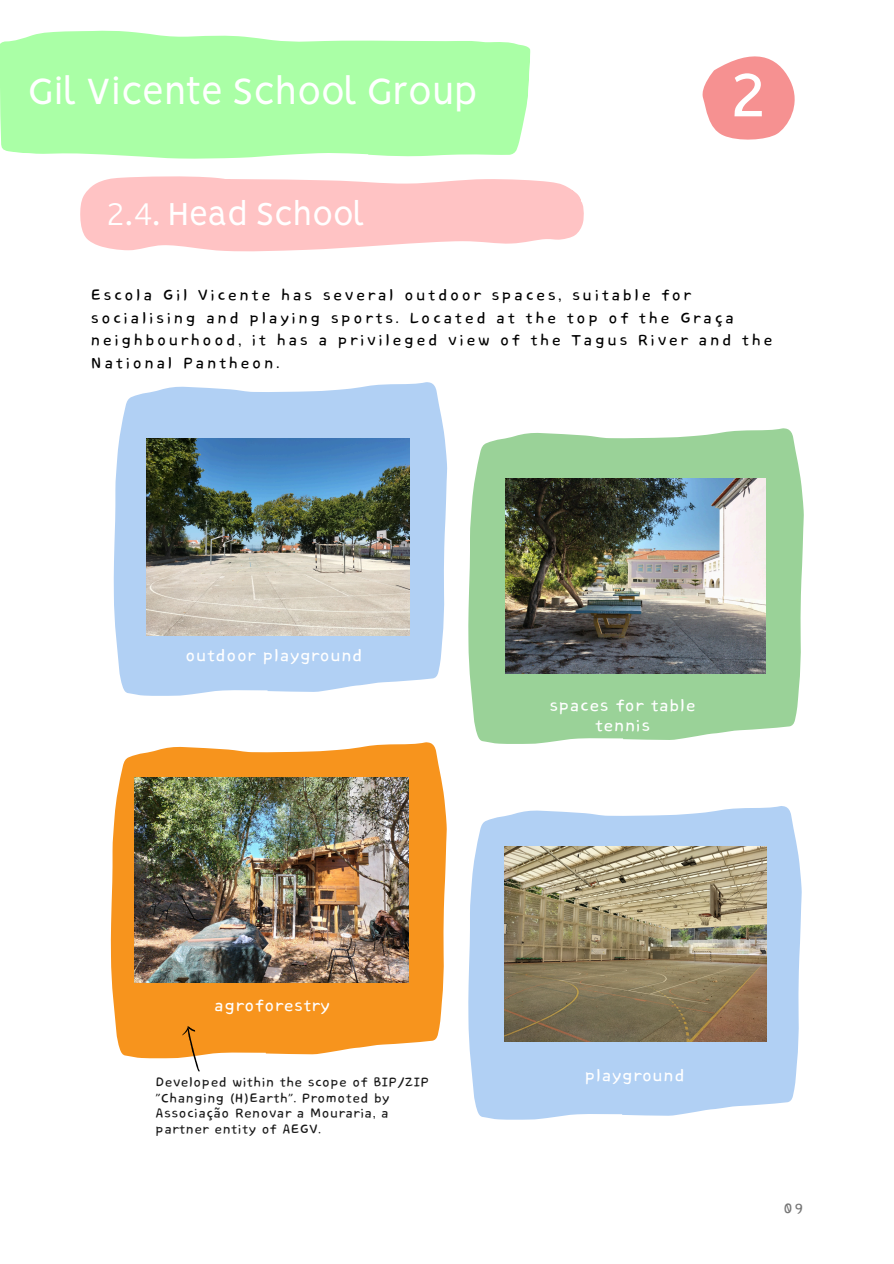
<style>
.page{position:relative;width:894px;height:1264px;background:#fff}
.page>*{position:absolute;margin:0;border:0;box-sizing:border-box;transform-origin:0 0}
.t1{font:78.45px "RTL Sondos Bold";color:#fff}
.t2{font:45.75px "RTL Sondos Regular";color:#fff}
.t3{font:39.75px "RTL Sondos Regular";color:#fff}
.t4{font:21.15px/20.2px "Core Bandi Face";color:#fff;text-align:center}
.t5{font:19.5px/22.5px "Core Bandi Face";letter-spacing:.1em;color:#000}
.t6{font:18px "Core Bandi Face";color:#767676}
.t7{font:16.5px/15.8px "Core Bandi Face";color:#181818}
</style>
<div class="page">
<svg style="left:80px;top:180px;width:504px;height:71px;background:#ffc8c9"></svg>
<svg style="left:0;top:30px;width:531px;height:151px;fill:#aaffa6"></svg>
<svg style="left:702px;top:56px;width:93px;height:84px"></svg>
<svg style="left:111px;top:742px;width:336px;height:316px;background:#f7a23c"></svg>
<img style="left:134px;top:777px;width:274px;height:205px">
<svg style="left:468px;top:806px;width:333px;height:313px;background:#b9d4f3"></svg>
<img style="left:504px;top:846px;width:262px;height:195px">
<svg style="left:114px;top:382px;width:333px;height:314px;background:#b9d4f3"></svg>
<img style="left:147px;top:439px;width:262px;height:196px">
<svg style="left:468px;top:428px;width:335px;height:316px;background:#a6d6a4"></svg>
<img style="left:505px;top:478px;width:260px;height:195px">
<svg style="left:180px;top:1024px;width:21px;height:48px"></svg>
<p class="t2" style="left:28px;top:59px;width:451px">Gil Vicente School Group</p>
<p class="t3" style="left:106px;top:185px;width:260px">2.4. Head School</p>
<p class="t1" style="left:729px;top:39px;width:39px">2</p>
<p class="t5" style="left:91px;top:284px;width:683px">Escola Gil Vicente has several outdoor spaces, suitable for socialising and playing sports. Located at the top of the Graça neighbourhood, it has a privileged view of the Tagus River and the National Pantheon.</p>
<p class="t4" style="left:185px;top:645px;width:179px">outdoor playground</p>
<h2 class="t4" style="left:214px;top:996px;width:118px">agroforestry</h2>
<p class="t7" style="left:156px;top:1074px;width:275px">Developed within the scope of BIP/ZIP "Changing (H)Earth". Promoted by<br>Associação Renovar a Mouraria, a partner entity of AEGV.</p>
<h3 class="t4" style="left:549px;top:695px;width:148px">spaces for table tennis</h3>
<p class="t4" style="left:584px;top:1066px;width:102px">playground</p>
<h3 class="t6" style="left:783px;top:1199px;width:22px">09</h3>
</div>
